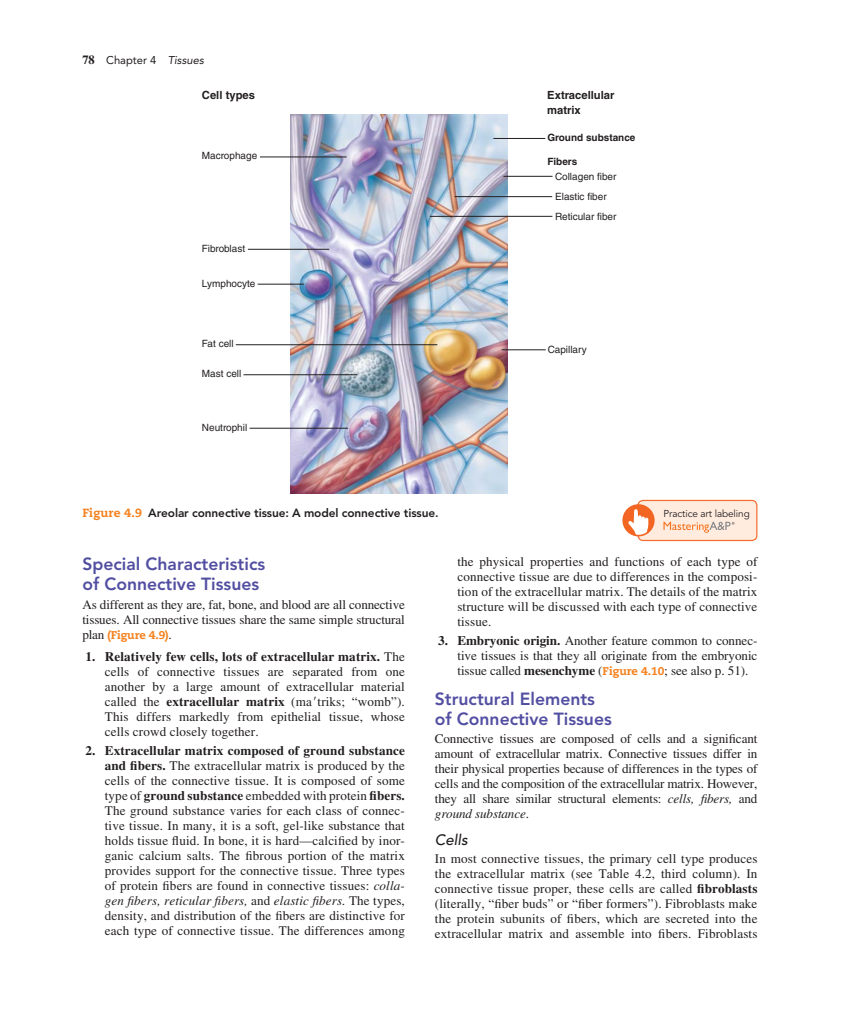
<style>
.page{position:relative;width:858px;height:1031px;background:#fff}
.page>*{position:absolute;margin:0;border:0;box-sizing:border-box;transform-origin:0 0}
.t1{font:800 17.5px/20px "Avenir LT Std";color:#524fa2}
.t2{font:italic 500 15px "Avenir LT Std";color:#231f20}
.t3{font:13.12px/15px "Times LT Std";letter-spacing:-.005em;color:#231f20;text-align:justify}
.t4{font:800 11.88px "Avenir LT Std";letter-spacing:-.01em;color:#231f20}
.t5{font:700 11.25px/15px "Helvetica LT Std";color:#231f20}
.t6{font:11.25px "Avenir LT Std";color:#231f20}
.t7{font:800 11.25px "Caecilia LT Std";letter-spacing:-.01em;color:#f5821f}
.t8{font:10px/20px "Helvetica LT Std";color:#231f20}
.t9{font:700 10px "Helvetica LT Std";color:#231f20}
.t10{font:10px "Avenir LT Std";letter-spacing:-.01em;color:#231f20}
.s1{font-family:"Times LT Std";font-weight:700;font-size:12.5px}
.s2{font-style:italic}
.s3{font-family:"Caecilia LT Std";color:#f5821f}
.s4{font-family:"Times LT Std";font-weight:400;font-size:13.12px;color:#231f20}
.s5{font-weight:700}
.s6{font-family:"Caecilia LT Std";font-weight:800;font-size:11.25px;color:#f5821f}
</style>
<div class="page">
<img style="left:291px;top:114px;width:216px;height:379px">
<hr style="left:249px;top:428px;width:99px;height:1px;background:#231f20">
<hr style="left:243px;top:374px;width:114px;height:1px;background:#231f20">
<hr style="left:236px;top:344px;width:201px;height:1px;background:#231f20">
<hr style="left:258px;top:284px;width:46px;height:1px;background:#231f20">
<hr style="left:248px;top:249px;width:81px;height:1px;background:#231f20">
<hr style="left:260px;top:156px;width:86px;height:1px;background:#231f20">
<hr style="left:493px;top:138px;width:52px;height:1px;background:#231f20">
<hr style="left:503px;top:176px;width:49px;height:1px;background:#231f20">
<hr style="left:454px;top:196px;width:98px;height:1px;background:#231f20">
<hr style="left:430px;top:216px;width:122px;height:1px;background:#231f20">
<hr style="left:502px;top:349px;width:44px;height:1px;background:#231f20">
<div style="left:638px;top:500px;width:119px;height:40px;background:#ffecdf;border-radius:5px"></div>
<div style="left:637px;top:500px;width:120px;height:41px;border:1px solid #f36f31;border-radius:5px"></div>
<svg style="left:663px;top:521px;width:71px;height:11px"></svg>
<div style="left:623px;top:505px;width:31px;height:30px;background:#f26522;border-radius:50%"></div>
<svg style="left:628px;top:509px;width:20px;height:26px"></svg>
<div style="left:622px;top:504px;width:32px;height:32px;border:2px solid #f26522;border-radius:50%"></div>
<p class="t6" style="left:82px;top:55px;width:123px"><span class="s1">78</span> Chapter 4 <span class="s2">Tissues</span></p>
<p class="t5" style="left:202px;top:88px;width:55px">Cell types</p>
<p class="t5" style="left:547px;top:88px;width:69px">Extracellular matrix</p>
<p class="t8" style="left:202px;top:147px;width:57px">Macrophage</p>
<p class="t8" style="left:202px;top:239px;width:45px">Fibroblast</p>
<p class="t8" style="left:202px;top:274px;width:55px">Lymphocyte</p>
<p class="t8" style="left:202px;top:335px;width:33px">Fat cell</p>
<p class="t8" style="left:202px;top:365px;width:41px">Mast cell</p>
<p class="t8" style="left:202px;top:418px;width:47px">Neutrophil</p>
<p class="t4" style="left:82px;top:507px;width:358px"><span class="s3">Figure 4.9</span> Areolar connective tissue: A model connective tissue.</p>
<p class="t9" style="left:547px;top:134px;width:90px">Ground substance</p>
<p class="t9" style="left:548px;top:158px;width:31px">Fibers</p>
<p class="t8" style="left:555px;top:168px;width:63px">Collagen fiber<br>Elastic fiber<br>Reticular fiber</p>
<p class="t8" style="left:548px;top:340px;width:40px">Capillary</p>
<p class="t10" style="left:663px;top:508px;width:88px">Practice art labeling</p>
<h1 class="t1" style="left:82px;top:555px;width:184px">Special Characteristics of Connective Tissues</h1>
<p class="t3" style="left:82px;top:598px;width:324px">As different as they are, fat, bone, and blood are all connective tissues. All connective tissues share the same simple structural</p>
<p class="t7" style="left:82px;top:628px;width:91px"><span class="s4">plan</span> (Figure 4.9)<span class="s4">.</span></p>
<p class="t3" style="left:105px;top:650px;width:302px;text-indent:-19px"><span class="s5">1. Relatively few cells, lots of extracellular matrix.</span> The cells of connective tissues are separated from one another by a large amount of extracellular material called the <span class="s5">extracellular matrix</span> (ma triks; “womb”).<br>This differs markedly from epithelial tissue, whose cells crowd closely together.</p>
<p class="t3" style="left:105px;top:744px;width:302px;text-indent:-19px"><span class="s5">2. Extracellular matrix composed of ground substance and fibers.</span> The extracellular matrix is produced by the cells of the connective tissue. It is composed of some type of <span class="s5">ground substance</span> embedded with protein <span class="s5">fibers.<br></span>The ground substance varies for each class of connec&shy;tive tissue. In many, it is a soft, gel-like substance that holds tissue fluid. In bone, it is hard—calcified by inor&shy;ganic calcium salts. The fibrous portion of the matrix provides support for the connective tissue. Three types of protein fibers are found in connective tissues: <span class="s2">colla&shy;gen fibers, reticular fibers,</span> and <span class="s2">elastic fibers.</span> The types, density, and distribution of the fibers are distinctive for each type of connective tissue. The differences among</p>
<p class="t3" style="left:457px;top:555px;width:302px">the physical properties and functions of each type of connective tissue are due to differences in the composi&shy;tion of the extracellular matrix. The details of the matrix structure will be discussed with each type of connective tissue.</p>
<p class="t3" style="left:457px;top:634px;width:302px;text-indent:-19px"><span class="s5">3. Embryonic origin.</span> Another feature common to connec&shy;tive tissues is that they all originate from the embryonic tissue called <span class="s5">mesenchyme</span> (<span class="s6">Figure 4.10</span>; see also p. 51).</p>
<h1 class="t1" style="left:435px;top:689px;width:178px">Structural Elements of Connective Tissues</h1>
<p class="t3" style="left:435px;top:732px;width:324px">Connective tissues are composed of cells and a significant amount of extracellular matrix. Connective tissues differ in their physical properties because of differences in the types of cells and the composition of the extracellular matrix. However, they all share similar structural elements: <span class="s2">cells, fibers,</span> and <span class="s2">ground substance</span>.</p>
<p class="t2" style="left:435px;top:832px;width:34px">Cells</p>
<p class="t3" style="left:435px;top:852px;width:324px">In most connective tissues, the primary cell type produces the extracellular matrix (see Table 4.2, third column). In connective tissue proper, these cells are called <span class="s5">fibroblasts </span>(literally, “fiber buds” or “fiber formers”). Fibroblasts make the protein subunits of fibers, which are secreted into the extracellular matrix and assemble into fibers. Fibroblasts</p>
</div>
